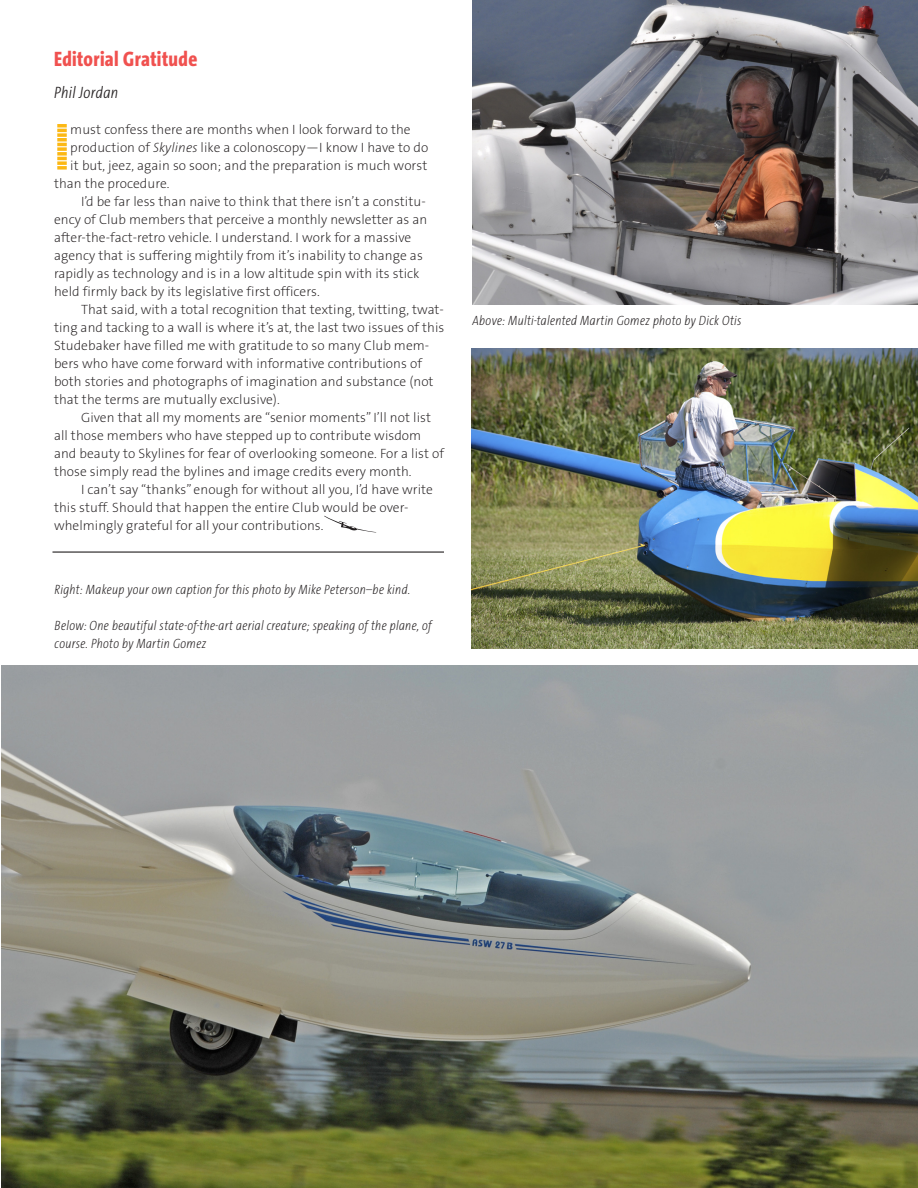
<style>
.page{position:relative;width:918px;height:1188px;background:#fff}
.page>*{position:absolute;margin:0;border:0;box-sizing:border-box;transform-origin:0 0}
.Skyline_text{font:64.5px "Maximus BT";color:#fcb814}
.Skylines_Head{font:800 21px "The Sans Cd OF8";letter-spacing:.02em;color:#f0514f}
.Skylines_Author{font:italic 300 16.5px "The Sans Cd LF3 i";letter-spacing:.02em;color:#231f20}
.Skyline_text-2{font:200 13.5px/18px "The Sans CE B2";letter-spacing:.005em;color:#231f20}
.Skyline_captions{font:italic 200 13.5px/18px "The Sans Cd LF2 i";letter-spacing:.025em;color:#231f20}
.s1{font-family:"The Sans B2";font-style:italic}
</style>
<div class="page">
<hr style="left:53px;top:551px;width:391px;height:2px;background:#231f20">
<img style="left:2px;top:665px;width:916px;height:523px">
<img style="left:473px;top:0;width:445px;height:305px">
<svg style="left:324px;top:516px;width:51px;height:16px"></svg>
<img style="left:472px;top:348px;width:446px;height:300px">
<p class="Skylines_Head" style="left:54px;top:48px;width:145px">Editorial Gratitude</p>
<p class="Skylines_Author" style="left:54px;top:84px;width:66px">Phil Jordan</p>
<p class="Skyline_text" style="left:54px;top:108px;width:18px">I</p>
<p class="Skyline_text-2" style="left:70px;top:121px;width:342px">must confess there are months when I look forward to the</p>
<p class="Skyline_text-2" style="left:70px;top:139px;width:359px">production of <span class="s1">Skylines</span> like a colonoscopy—I know I have to do</p>
<p class="Skyline_text-2" style="left:70px;top:157px;width:359px">it but, jeez, again so soon; and the preparation is much worst</p>
<p class="Skyline_text-2" style="left:54px;top:175px;width:117px">than the procedure.</p>
<p class="Skyline_text-2" style="left:54px;top:193px;width:375px;text-indent:27px">I’d be far less than naive to think that there isn’t a constitu&shy;ency of Club members that perceive a monthly newsletter as an after-the-fact-retro vehicle. I understand. I work for a massive agency that is suffering mightily from it’s inability to change as rapidly as technology and is in a low altitude spin with its stick held firmly back by its legislative first officers.</p>
<p class="Skyline_text-2" style="left:54px;top:301px;width:392px;text-indent:27px">That said, with a total recognition that texting, twitting, twat&shy;ting and tacking to a wall is where it’s at, the last two issues of this Studebaker have filled me with gratitude to so many Club mem&shy;bers who have come forward with informative contributions of both stories and photographs of imagination and substance (not that the terms are mutually exclusive).</p>
<p class="Skyline_text-2" style="left:54px;top:409px;width:392px;text-indent:27px">Given that all my moments are “senior moments” I’ll not list all those members who have stepped up to contribute wisdom and beauty to Skylines for fear of overlooking someone. For a list of those simply read the bylines and image credits every month.</p>
<p class="Skyline_text-2" style="left:54px;top:481px;width:381px;text-indent:27px">I can’t say “thanks” enough for without all you, I’d have write this stuff. Should that happen the entire Club would be over&shy;whelmingly grateful for all your contributions.</p>
<p class="Skyline_captions" style="left:55px;top:582px;width:357px">Right: Makeup your own caption for this photo by Mike Peterson–be kind.</p>
<p class="Skyline_captions" style="left:55px;top:618px;width:379px">Below: One beautiful state-of-the-art aerial creature; speaking of the plane, of course. Photo by Martin Gomez</p>
<p class="Skyline_captions" style="left:473px;top:312px;width:270px">Above: Multi-talented Martin Gomez photo by Dick Otis</p>
</div>
